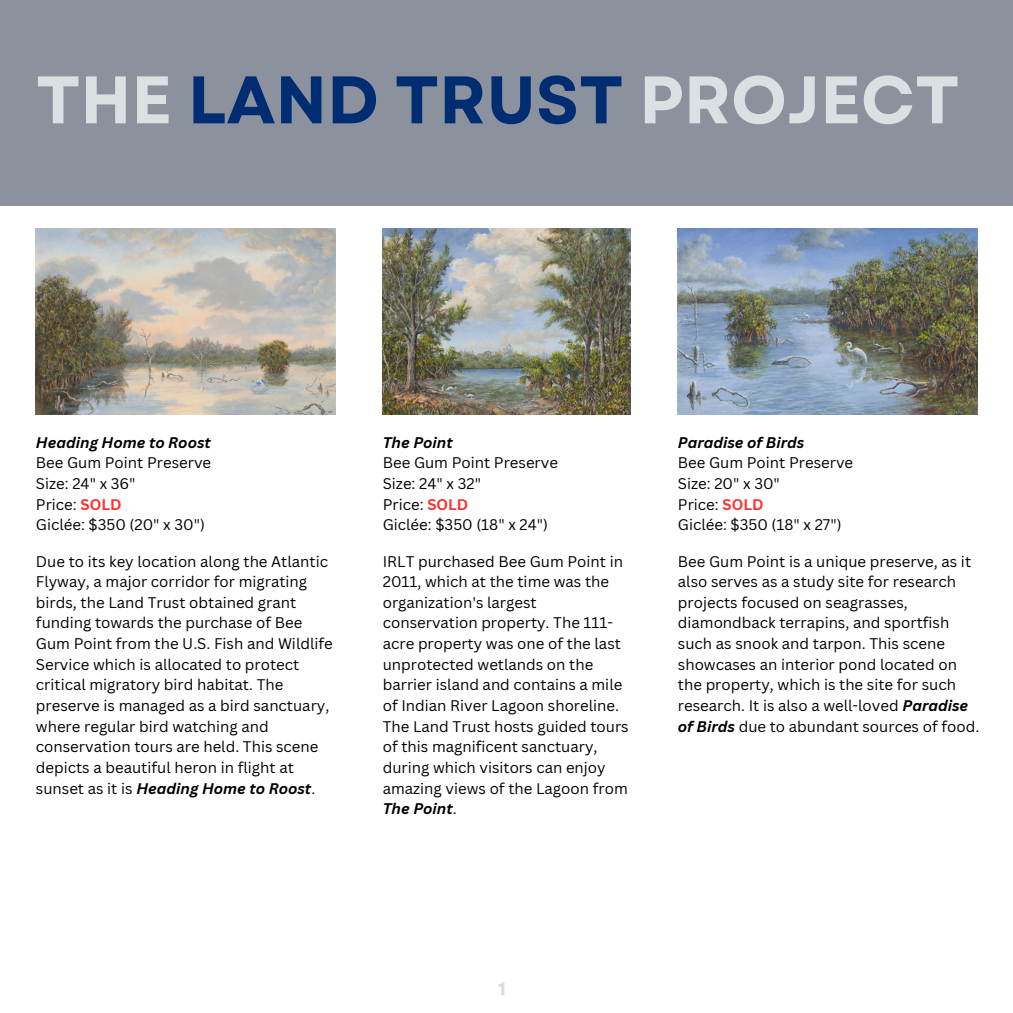
<style>
.page{position:relative;width:1013px;height:1013px;background:#fff}
.page>*{position:absolute;margin:0;border:0;box-sizing:border-box;transform-origin:0 0}
.t1{font:700 67px "Garet";color:#dbe0e2}
.t2{font:700 18.25px "Garet";color:#dfdad5}
.t3{font:15px/20.6px "Canva Sans";color:#000}
.t4{font:italic 700 15px "Canva Sans";color:#000}
.s1{color:#002d72}
.s2{font-weight:700;color:#ff3131}
.s3{font-weight:700;font-style:italic}
</style>
<div class="page">
<div style="left:0;top:0;width:1012px;height:206px;background:#8b929d"></div>
<img style="left:36px;top:228px;width:299px;height:186px">
<img style="left:383px;top:228px;width:247px;height:186px">
<img style="left:678px;top:228px;width:299px;height:186px">
<h1 class="t1" style="left:36px;top:52px;width:925px">THE <span class="s1">LAND TRUST</span> PROJECT</h1>
<p class="t4" style="left:36px;top:431px;width:176px">Heading Home to Roost</p>
<p class="t3" style="left:36px;top:452px;width:177px">Bee Gum Point Preserve</p>
<p class="t3" style="left:36px;top:473px;width:101px">Size: 24" x 36"</p>
<p class="t3" style="left:36px;top:493px;width:87px">Price: <span class="s2">SOLD</span></p>
<p class="t3" style="left:36px;top:514px;width:170px">Giclée: $350 (20" x 30")</p>
<p class="t3" style="left:36px;top:550px;width:298px">Due to its key location along the Atlantic Flyway, a major corridor for migrating birds, the Land Trust obtained grant funding towards the purchase of Bee Gum Point from the U.S. Fish and Wildlife Service which is allocated to protect critical migratory bird habitat. The preserve is managed as a bird sanctuary, where regular bird watching and conservation tours are held. This scene depicts a beautiful heron in flight at sunset as it is <span class="s3">Heading Home to Roost</span>.</p>
<p class="t4" style="left:383px;top:431px;width:71px">The Point</p>
<p class="t3" style="left:383px;top:452px;width:177px">Bee Gum Point Preserve</p>
<p class="t3" style="left:383px;top:473px;width:100px">Size: 24" x 32"</p>
<p class="t3" style="left:383px;top:493px;width:87px">Price: <span class="s2">SOLD</span></p>
<p class="t3" style="left:383px;top:514px;width:167px">Giclée: $350 (18" x 24")</p>
<p class="t3" style="left:383px;top:550px;width:247px">IRLT purchased Bee Gum Point in<br>2011, which at the time was the organization's largest conservation property. The 111- acre property was one of the last unprotected wetlands on the barrier island and contains a mile of Indian River Lagoon shoreline.<br>The Land Trust hosts guided tours of this magnificent sanctuary, during which visitors can enjoy amazing views of the Lagoon from<br><span class="s3">The Point</span>.</p>
<p class="t4" style="left:678px;top:431px;width:128px">Paradise of Birds</p>
<p class="t3" style="left:678px;top:452px;width:177px">Bee Gum Point Preserve</p>
<p class="t3" style="left:678px;top:473px;width:104px">Size: 20" x 30"</p>
<p class="t3" style="left:678px;top:493px;width:87px">Price: <span class="s2">SOLD</span></p>
<p class="t3" style="left:678px;top:514px;width:165px">Giclée: $350 (18" x 27")</p>
<p class="t3" style="left:678px;top:550px;width:303px">Bee Gum Point is a unique preserve, as it also serves as a study site for research projects focused on seagrasses, diamondback terrapins, and sportfish such as snook and tarpon. This scene showcases an interior pond located on the property, which is the site for such research. It is also a well-loved <span class="s3">Paradise of Birds</span> due to abundant sources of food.</p>
<p class="t2" style="left:498px;top:975px;width:9px">1</p>
</div>
